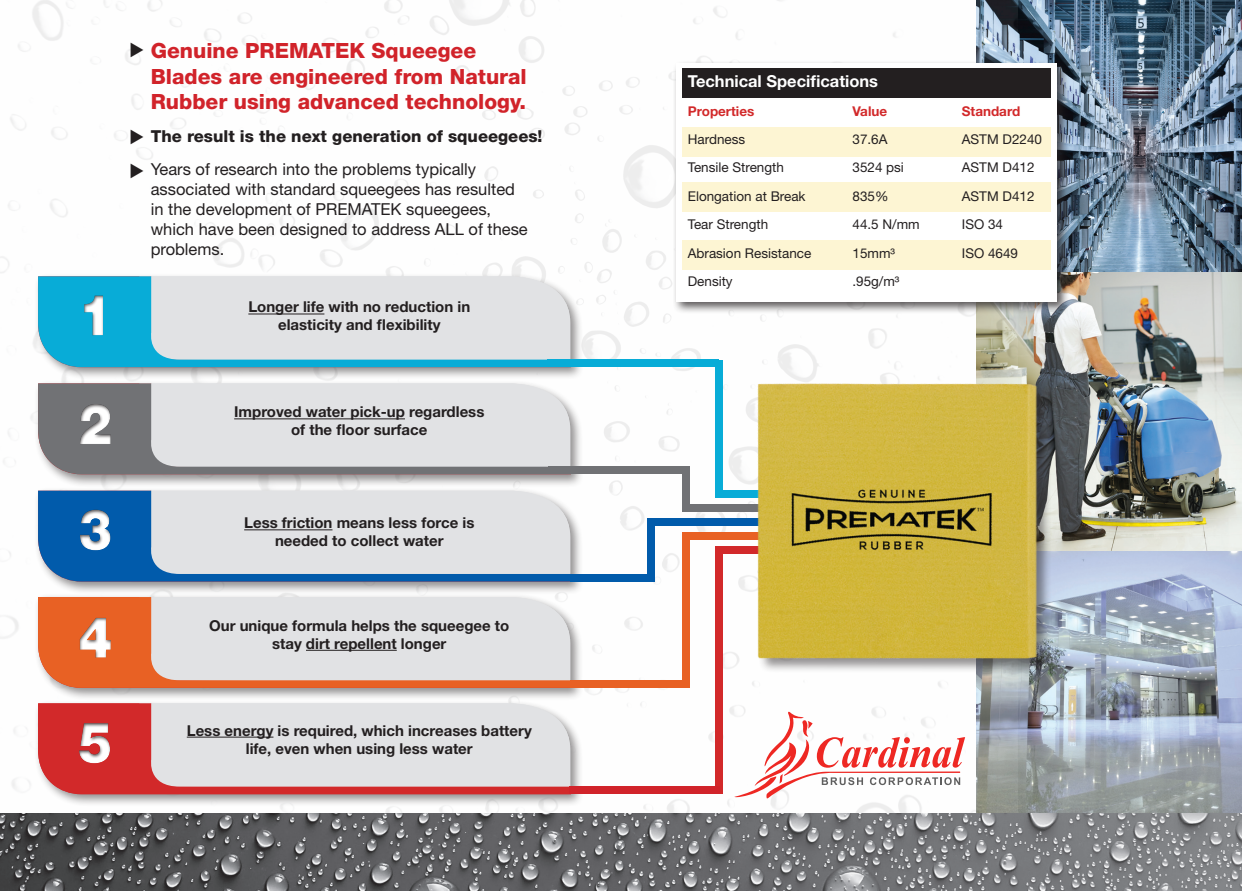
<style>
.page{position:relative;width:1242px;height:891px;background:#fff}
.page>*{position:absolute;margin:0;border:0;box-sizing:border-box;transform-origin:0 0}
.t1{font:900 57.15px/106.9px "Helvetica Neue LT Std";color:#fff;text-align:justify;scale:.89 1}
.t2{font:800 21px/25.2px "Helvetica Neue LT Std";color:#d1232a}
.t3{font:16.5px/19.8px "Helvetica Neue LT Std";color:#231f20}
.t4{font:800 16.5px "Helvetica Neue LT Std";color:#231f20}
.t5{font:700 16.5px "Helvetica Neue LT Std";color:#fff}
.t6{font:700 15px/18px "Helvetica Neue LT Std";color:#231f20;text-align:center}
.t7{font:13.5px "Helvetica Neue LT Std";color:#231f20}
.t8{font:700 13.5px "Helvetica Neue LT Std";color:#d2292a}
</style>
<div class="page">
<img style="left:1017px;top:0;width:225px;height:813px">
<img style="left:0;top:0;width:1017px;height:813px">
<div style="left:673px;top:60px;width:397px;height:255px;background:#231f20;opacity:.75"></div>
<div style="left:676px;top:63px;width:381px;height:239px;background:#fff"></div>
<div style="left:682px;top:127px;width:369px;height:29px;background:#fdf5d3"></div>
<div style="left:682px;top:69px;width:369px;height:29px;background:#231f20"></div>
<div style="left:682px;top:183px;width:369px;height:29px;background:#fdf5d3"></div>
<div style="left:682px;top:240px;width:369px;height:29px;background:#fdf5d3"></div>
<div style="left:34px;top:273px;width:550px;height:107px;background:#231f20;opacity:.5"></div>
<svg style="left:38px;top:276px;width:533px;height:91px;background:#cbdce2"></svg>
<div style="left:548px;top:360px;width:171px;height:7px;background:#08acd7"></div>
<div style="left:34px;top:380px;width:550px;height:107px;background:#231f20;opacity:.5"></div>
<svg style="left:38px;top:383px;width:533px;height:91px;background:#d5d6d8"></svg>
<div style="left:548px;top:467px;width:138px;height:7px;background:#717275"></div>
<div style="left:686px;top:505px;width:290px;height:7px;background:#717275"></div>
<div style="left:648px;top:518px;width:328px;height:8px;background:#015bab"></div>
<div style="left:686px;top:532px;width:290px;height:8px;background:#e86124"></div>
<div style="left:719px;top:546px;width:257px;height:8px;background:#d2292a"></div>
<div style="left:716px;top:490px;width:260px;height:8px;background:#08acd7"></div>
<div style="left:716px;top:360px;width:7px;height:138px;background:#08acd7"></div>
<div style="left:682px;top:467px;width:8px;height:45px;background:#717275"></div>
<div style="left:682px;top:532px;width:8px;height:156px;background:#e86124"></div>
<div style="left:716px;top:546px;width:7px;height:248px;background:#d2292a"></div>
<div style="left:648px;top:518px;width:7px;height:64px;background:#015bab"></div>
<div style="left:34px;top:487px;width:550px;height:108px;background:#231f20;opacity:.5"></div>
<svg style="left:38px;top:491px;width:533px;height:91px;background:#cad3dd"></svg>
<div style="left:570px;top:574px;width:84px;height:8px;background:#015bab"></div>
<div style="left:34px;top:593px;width:550px;height:108px;background:#231f20;opacity:.5"></div>
<svg style="left:38px;top:597px;width:533px;height:91px;background:#e1d3cf"></svg>
<div style="left:570px;top:680px;width:116px;height:8px;background:#e86124"></div>
<div style="left:34px;top:700px;width:550px;height:107px;background:#231f20;opacity:.5"></div>
<svg style="left:38px;top:703px;width:533px;height:91px;background:#dfcfd1"></svg>
<div style="left:569px;top:787px;width:150px;height:7px;background:#d1232a"></div>
<hr style="left:248px;top:314px;width:76px;height:1px;background:#231f20">
<hr style="left:234px;top:418px;width:171px;height:1px;background:#231f20">
<hr style="left:244px;top:529px;width:88px;height:1px;background:#231f20">
<hr style="left:306px;top:650px;width:91px;height:1px;background:#231f20">
<hr style="left:187px;top:737px;width:86px;height:1px;background:#231f20">
<div style="left:44px;top:281px;width:124px;height:91px;background:#231f20;opacity:.75"></div>
<div style="left:44px;top:389px;width:124px;height:92px;background:#231f20;opacity:.75"></div>
<div style="left:44px;top:495px;width:124px;height:92px;background:#231f20;opacity:.75"></div>
<div style="left:44px;top:603px;width:124px;height:91px;background:#231f20;opacity:.75"></div>
<div style="left:44px;top:708px;width:124px;height:92px;background:#231f20;opacity:.75"></div>
<img style="left:0;top:813px;width:1242px;height:78px">
<svg style="left:734px;top:712px;width:231px;height:86px"></svg>
<img style="left:732px;top:359px;width:349px;height:335px">
<svg style="left:131px;top:42px;width:12px;height:15px"></svg>
<svg style="left:131px;top:130px;width:12px;height:15px"></svg>
<svg style="left:131px;top:163px;width:12px;height:15px"></svg>
<h1 class="t1" style="left:78px;top:261px;width:40px">1<br>2<br>3<br>4<br>5</h1>
<h2 class="t2" style="left:151px;top:38px;width:378px">Genuine PREMATEK Squeegee<br>Blades are engineered from Natural<br>Rubber using advanced technology.</h2>
<p class="t4" style="left:151px;top:126px;width:393px">The result is the next generation of squeegees!</p>
<p class="t3" style="left:151px;top:159px;width:379px">Years of research into the problems typically associated with standard squeegees has resulted in the development of PREMATEK squeegees, which have been designed to address ALL of these problems.</p>
<p class="t6" style="left:248px;top:298px;width:223px">Longer life with no reduction in elasticity and flexibility</p>
<p class="t6" style="left:234px;top:403px;width:252px">Improved water pick-up regardless of the floor surface</p>
<p class="t6" style="left:244px;top:514px;width:232px">Less friction means less force is needed to collect water</p>
<p class="t6" style="left:209px;top:616px;width:302px">Our unique formula helps the squeegee to stay dirt repellent longer</p>
<p class="t6" style="left:187px;top:721px;width:346px">Less energy is required, which increases battery life, even when using less water</p>
<p class="t5" style="left:688px;top:71px;width:192px">Technical Specifications</p>
<p class="t8" style="left:688px;top:102px;width:68px">Properties</p>
<p class="t8" style="left:853px;top:102px;width:36px">Value</p>
<p class="t8" style="left:962px;top:102px;width:60px">Standard</p>
<p class="t7" style="left:688px;top:131px;width:59px">Hardness</p>
<p class="t7" style="left:853px;top:131px;width:36px">37.6A</p>
<p class="t7" style="left:962px;top:131px;width:82px">ASTM D2240</p>
<p class="t7" style="left:688px;top:160px;width:98px">Tensile Strength</p>
<p class="t7" style="left:853px;top:160px;width:53px">3524 psi</p>
<p class="t7" style="left:962px;top:160px;width:74px">ASTM D412</p>
<p class="t7" style="left:688px;top:188px;width:119px">Elongation at Break</p>
<p class="t7" style="left:853px;top:188px;width:37px">835%</p>
<p class="t7" style="left:962px;top:188px;width:74px">ASTM D412</p>
<p class="t7" style="left:688px;top:217px;width:82px">Tear Strength</p>
<p class="t7" style="left:853px;top:217px;width:69px">44.5 N/mm</p>
<p class="t7" style="left:962px;top:217px;width:43px">ISO 34</p>
<p class="t7" style="left:688px;top:245px;width:125px">Abrasion Resistance</p>
<p class="t7" style="left:853px;top:245px;width:44px">15mm³</p>
<p class="t7" style="left:962px;top:245px;width:58px">ISO 4649</p>
<p class="t7" style="left:688px;top:273px;width:46px">Density</p>
<p class="t7" style="left:853px;top:273px;width:48px">.95g/m³</p>
</div>
